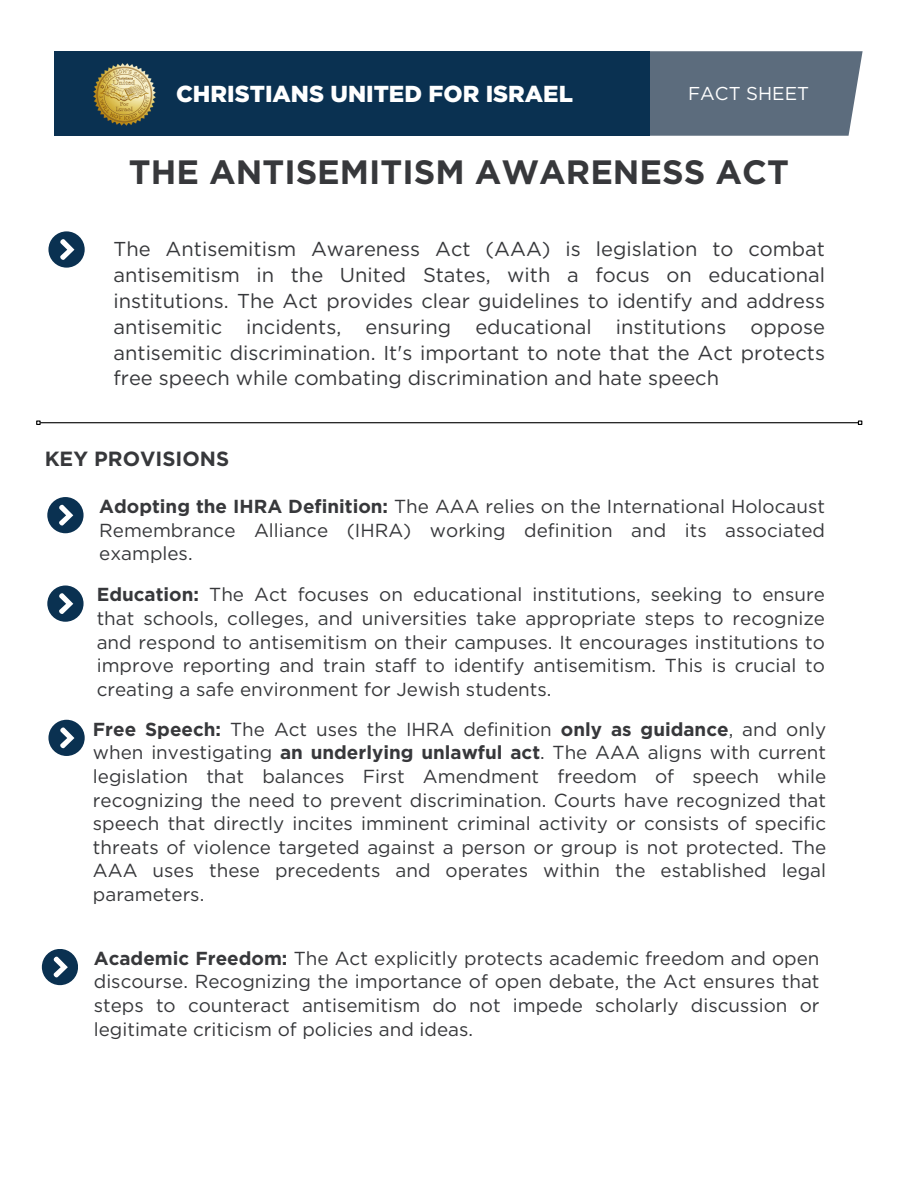
<style>
.page{position:relative;width:918px;height:1188px;background:#fff}
.page>*{position:absolute;margin:0;border:0;box-sizing:border-box;transform-origin:0 0}
.t1{font:700 33.75px "Gotham";color:#37383b}
.t2{font:900 23.1px "Gotham";color:#fff}
.t3{font:700 20.55px "Gotham";color:#37383b}
.t4{font:20.1px/25.8px "Gotham";color:#37383b;text-align:justify}
.t5{font:18.9px/23.7px "Gotham";color:#37383b;text-align:justify}
.t6{font:18.6px "Gotham";color:#fff}
.s1{font-weight:700}
</style>
<div class="page">
<div style="left:650px;top:51px;width:212px;height:85px;background:#5c6c7d"></div>
<div style="left:55px;top:51px;width:595px;height:85px;background:#0a3151"></div>
<img style="left:94px;top:63px;width:62px;height:62px">
<div style="left:48px;top:231px;width:37px;height:37px;background:#0a3151;border-radius:50%"></div>
<svg style="left:60px;top:239px;width:14px;height:21px"></svg>
<div style="left:47px;top:497px;width:37px;height:36px;background:#0a3151;border-radius:50%"></div>
<svg style="left:59px;top:504px;width:14px;height:22px"></svg>
<hr style="left:40px;top:422px;width:818px;height:1px;background:#000">
<svg style="left:36px;top:420px;width:5px;height:5px"></svg>
<svg style="left:858px;top:420px;width:4px;height:5px"></svg>
<div style="left:47px;top:586px;width:37px;height:36px;background:#0a3151;border-radius:50%"></div>
<svg style="left:59px;top:593px;width:14px;height:21px"></svg>
<div style="left:48px;top:720px;width:37px;height:36px;background:#0a3151;border-radius:50%"></div>
<svg style="left:60px;top:727px;width:14px;height:22px"></svg>
<div style="left:42px;top:949px;width:36px;height:36px;background:#0a3151;border-radius:50%"></div>
<svg style="left:53px;top:956px;width:15px;height:22px"></svg>
<h2 class="t2" style="left:176px;top:80px;width:398px">CHRISTIANS UNITED FOR ISRAEL</h2>
<p class="t6" style="left:688px;top:82px;width:123px">FACT SHEET</p>
<h4 class="t1" style="left:129px;top:151px;width:662px">THE ANTISEMITISM AWARENESS ACT</h4>
<h1 class="t4" style="left:114px;top:236px;width:713px">The Antisemitism Awareness Act (AAA) is legislation to combat antisemitism in the United States, with a focus on educational institutions. The Act provides clear guidelines to identify and address antisemitic incidents, ensuring educational institutions oppose antisemitic discrimination. It's important to note that the Act protects free speech while combating discrimination and hate speech</h1>
<p class="t3" style="left:45px;top:447px;width:186px">KEY PROVISIONS</p>
<p class="t5" style="left:99px;top:494px;width:727px"><span class="s1">Adopting the IHRA Definition:</span> The AAA relies on the International Holocaust Remembrance Alliance (IHRA) working definition and its associated examples.</p>
<h3 class="t5" style="left:97px;top:583px;width:730px"><span class="s1">Education:</span> The Act focuses on educational institutions, seeking to ensure that schools, colleges, and universities take appropriate steps to recognize and respond to antisemitism on their campuses. It encourages institutions to improve reporting and train staff to identify antisemitism. This is crucial to creating a safe environment for Jewish students.</h3>
<p class="t5" style="left:93px;top:717px;width:735px"><span class="s1">Free Speech:</span> The Act uses the IHRA definition <span class="s1">only as guidance</span>, and only when investigating <span class="s1">an underlying unlawful act</span>. The AAA aligns with current legislation that balances First Amendment freedom of speech while recognizing the need to prevent discrimination. Courts have recognized that speech that directly incites imminent criminal activity or consists of specific threats of violence targeted against a person or group is not protected. The AAA uses these precedents and operates within the established legal parameters.</p>
<p class="t5" style="left:94px;top:946px;width:727px"><span class="s1">Academic Freedom:</span> The Act explicitly protects academic freedom and open discourse. Recognizing the importance of open debate, the Act ensures that steps to counteract antisemitism do not impede scholarly discussion or legitimate criticism of policies and ideas.</p>
</div>
